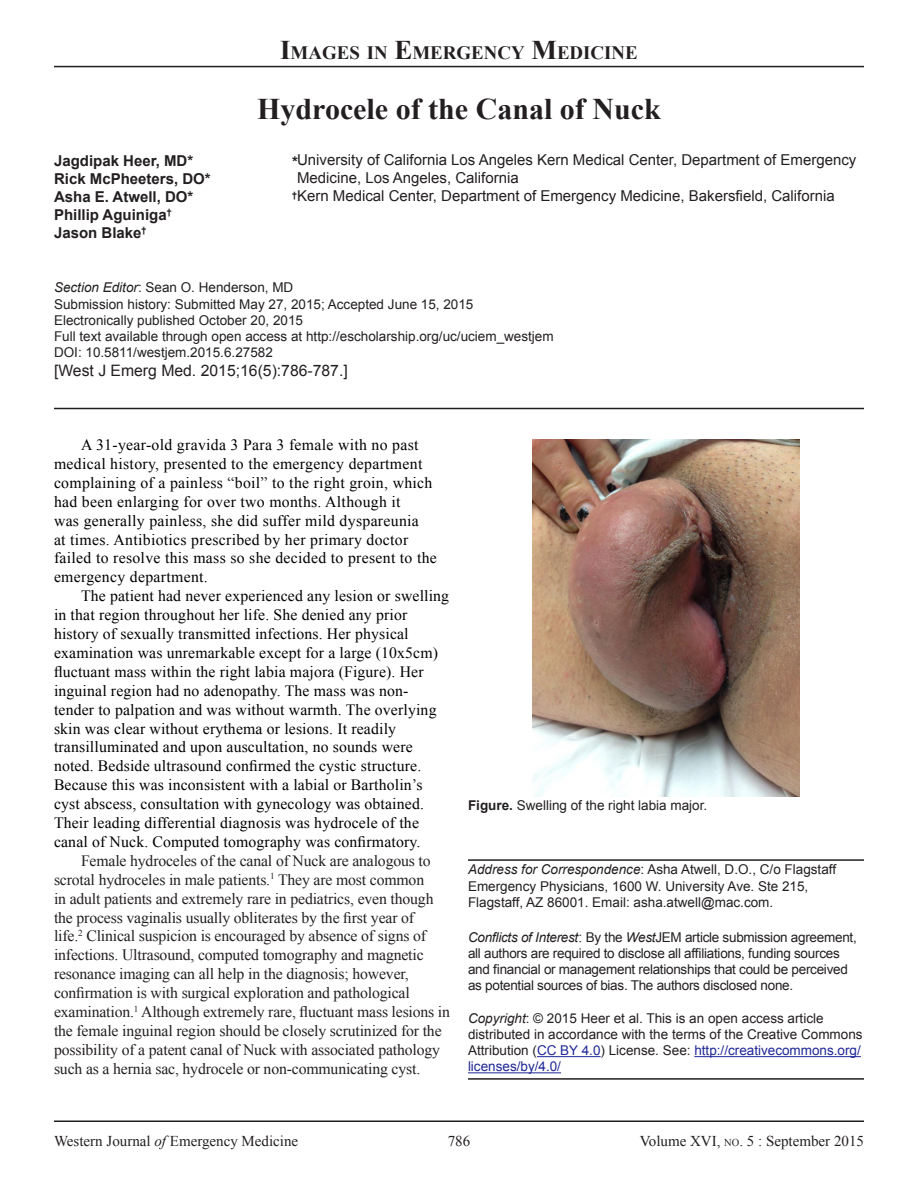
<style>
.page{position:relative;width:918px;height:1188px;background:#fff}
.page>*{position:absolute;margin:0;border:0;box-sizing:border-box;transform-origin:0 0}
.Article_Title{font:700 30px "Times New Roman";color:#231f20}
.Type_of_Submission{font:700 18.9px "Times New Roman";color:#231f20}
.Default{font:15.75px/18.9px "Times New Roman";letter-spacing:.01em;color:#000}
.t1{font:15.75px/18.9px "Times New Roman";letter-spacing:-.01em;color:#231f20}
.t2{font:15.75px "Arial";color:#231f20}
.t3{font:15px/18px "Arial";color:#231f20}
.t4{font:700 15px "Arial";color:#231f20}
.t5{font:15px "Times New Roman";color:#231f20}
.t6{font:13.5px/16.2px "Arial";color:#231f20}
.t7{font:13.5px/16.2px "Arial";letter-spacing:-.02em;color:#231f20}
.t8{font:700 8.7px "Arial";color:#231f20}
.s1{font-size:27px}
.s2{font-style:italic}
.s3{font-weight:700}
.s4{font-family:"Times New Roman";font-size:15.75px}
.s5{color:#1f2796}
.s6{font-size:10.5px}
</style>
<div class="page">
<hr style="left:54px;top:1120px;width:810px;height:2px;background:#231f20">
<hr style="left:54px;top:66px;width:810px;height:1px;background:#231f20">
<hr style="left:468px;top:859px;width:396px;height:2px;background:#231f20">
<hr style="left:537px;top:1056px;width:64px;height:1px;background:#1f2796">
<hr style="left:694px;top:1056px;width:167px;height:1px;background:#1f2796">
<hr style="left:468px;top:1078px;width:396px;height:2px;background:#231f20">
<hr style="left:468px;top:1072px;width:93px;height:1px;background:#1f2796">
<hr style="left:54px;top:408px;width:810px;height:1px;background:#231f20">
<img style="left:532px;top:439px;width:268px;height:358px">
<p class="t4" style="left:54px;top:150px;width:141px">Jagdipak Heer, MD*</p>
<p class="t4" style="left:54px;top:168px;width:158px">Rick McPheeters, DO*</p>
<p class="t4" style="left:54px;top:186px;width:141px">Asha E. Atwell, DO*</p>
<p class="t4" style="left:54px;top:204px;width:119px">Phillip Aguiniga<sup>†</sup></p>
<p class="t4" style="left:54px;top:223px;width:94px">Jason Blake<sup>†</sup></p>
<p class="Type_of_Submission" style="left:280px;top:40px;width:359px"><span class="s1">I</span>MAGES IN <span class="s1">E</span>MERGENCY <span class="s1">M</span>EDICINE</p>
<p class="Article_Title" style="left:257px;top:88px;width:405px">Hydrocele of the Canal of Nuck</p>
<p class="t3" style="left:297px;top:151px;width:561px">University of California Los Angeles Kern Medical Center, Department of Emergency<br>Medicine, Los Angeles, California</p>
<p class="t3" style="left:297px;top:187px;width:539px">Kern Medical Center, Department of Emergency Medicine, Bakersfield, California</p>
<p class="t4" style="left:292px;top:152px;width:7px">*</p>
<p class="t8" style="left:292px;top:189px;width:6px">†</p>
<p class="t6" style="left:54px;top:280px;width:241px"><span class="s2">Section Editor</span>: Sean O. Henderson, MD</p>
<p class="t6" style="left:54px;top:296px;width:421px">Submission history: Submitted May 27, 2015; Accepted June 15, 2015</p>
<p class="t6" style="left:54px;top:312px;width:251px">Electronically published October 20, 2015</p>
<p class="t6" style="left:54px;top:328px;width:501px">Full text available through open access at http://escholarship.org/uc/uciem_westjem</p>
<p class="t6" style="left:54px;top:345px;width:220px">DOI: 10.5811/westjem.2015.6.27582</p>
<p class="t2" style="left:54px;top:360px;width:295px">[West J Emerg Med. 2015;16(5):786-787.]</p>
<p class="Default" style="left:54px;top:435px;width:384px;text-indent:27px">A 31-year-old gravida 3 Para 3 female with no past medical history, presented to the emergency department complaining of a painless “boil” to the right groin, which had been enlarging for over two months. Although it<br>was generally painless, she did suffer mild dyspareunia<br>at times. Antibiotics prescribed by her primary doctor failed to resolve this mass so she decided to present to the emergency department.</p>
<p class="Default" style="left:54px;top:586px;width:397px;text-indent:27px">The patient had never experienced any lesion or swelling in that region throughout her life. She denied any prior history of sexually transmitted infections. Her physical examination was unremarkable except for a large (10x5cm) fluctuant mass within the right labia majora (Figure). Her inguinal region had no adenopathy. The mass was non&shy;tender to palpation and was without warmth. The overlying skin was clear without erythema or lesions. It readily transilluminated and upon auscultation, no sounds were noted. Bedside ultrasound confirmed the cystic structure.<br>Because this was inconsistent with a labial or Bartholin’s cyst abscess, consultation with gynecology was obtained.<br>Their leading differential diagnosis was hydrocele of the canal of Nuck. Computed tomography was confirmatory.</p>
<p class="t1" style="left:54px;top:851px;width:398px;text-indent:27px">Female hydroceles of the canal of Nuck are analogous to scrotal hydroceles in male patients.<sup>1</sup> They are most common<br>in adult patients and extremely rare in pediatrics, even though the process vaginalis usually obliterates by the first year of<br>life.<sup>2</sup> Clinical suspicion is encouraged by absence of signs of infections. Ultrasound, computed tomography and magnetic resonance imaging can all help in the diagnosis; however, confirmation is with surgical exploration and pathological examination.<sup>1</sup> Although extremely rare, fluctuant mass lesions in the female inguinal region should be closely scrutinized for the possibility of a patent canal of Nuck with associated pathology such as a hernia sac, hydrocele or non-communicating cyst.</p>
<p class="t6" style="left:468px;top:797px;width:241px"><span class="s3">Figure.</span> Swelling of the right labia major.</p>
<p class="t6" style="left:468px;top:862px;width:370px"><span class="s2">Address for Correspondence</span>: Asha Atwell, D.O., C/o Flagstaff<br>Emergency Physicians, 1600 W. University Ave. Ste 215,<br>Flagstaff, AZ 86001. Email: asha.atwell@mac.com.</p>
<p class="t7" style="left:468px;top:929px;width:390px"><span class="s2">Conflicts of Interest</span><span class="s4">:</span> By the <span class="s2">West</span>JEM article submission agreement, all authors are required to disclose all affiliations, funding sources and financial or management relationships that could be perceived as potential sources of bias. The authors disclosed none.</p>
<p class="t6" style="left:468px;top:1010px;width:396px"><span class="s2">Copyright</span>: © 2015 Heer et al. This is an open access article distributed in accordance with the terms of the Creative Commons Attribution (<span class="s5">CC BY 4.0</span>) License. See: <span class="s5">http://creativecommons.org/ licenses/by/4.0/</span></p>
<p class="t5" style="left:54px;top:1131px;width:246px">Western Journal <span class="s2">of</span> Emergency Medicine</p>
<p class="t5" style="left:448px;top:1131px;width:24px">786</p>
<p class="t5" style="left:640px;top:1131px;width:226px">Volume XVI, <span class="s6">no</span>. 5 : September 2015</p>
</div>
